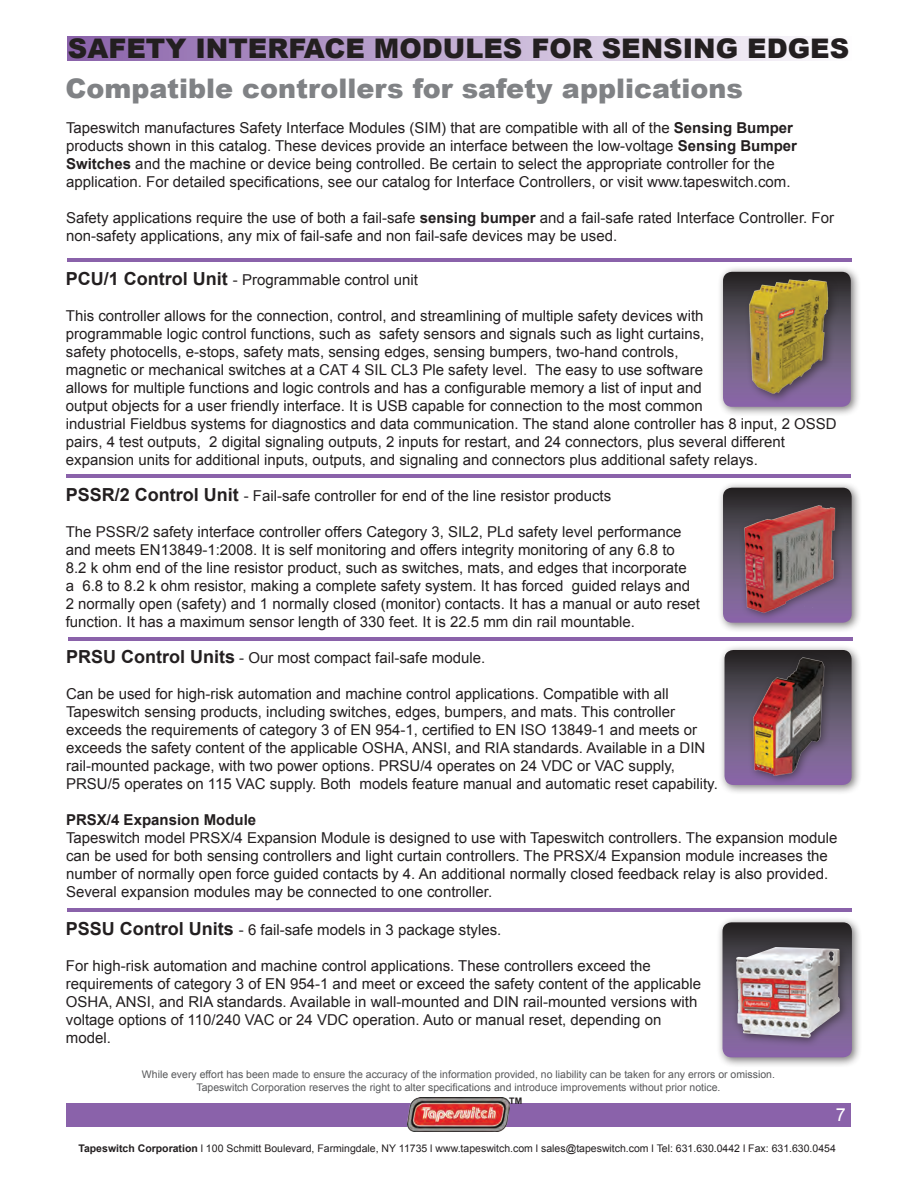
<style>
.page{position:relative;width:918px;height:1188px;background:#fff}
.page>*{position:absolute;margin:0;border:0;box-sizing:border-box;transform-origin:0 0}
.t1{font:900 27px "Arial";color:#808285}
.t2{font:900 27px "Arial";color:#231f20}
.t3{font:18px "Arial";color:#fff}
.t4{font:15px/18px "Arial";color:#231f20}
.t5{font:700 15px "Arial";color:#231f20}
.t6{font:10.5px/12.6px "Arial";color:#57585a;text-align:center}
.t7{font:10.5px "Arial";color:#231f20}
.t8{font:700 9px "Arial";color:#231f20}
.s1{font-weight:700}
.s2{font-weight:700;font-size:18px}
</style>
<div class="page">
<div style="left:67px;top:36px;width:785px;height:25px;background:linear-gradient(to right,#8961aa,#fefdfe)"></div>
<div style="left:66px;top:1103px;width:785px;height:23px;background:#8a62aa"></div>
<img style="left:408px;top:1097px;width:101px;height:35px">
<hr style="left:67px;top:259px;width:785px;height:3px;background:#8a62aa">
<hr style="left:66px;top:475px;width:785px;height:3px;background:#8a62aa">
<hr style="left:68px;top:637px;width:784px;height:3px;background:#8a62aa">
<div style="left:717px;top:266px;width:144px;height:151px;background:#231f20;opacity:.6"></div>
<svg style="left:723px;top:272px;width:128px;height:135px;background:#5f526b"></svg>
<div style="left:744px;top:276px;width:95px;height:129px;background:#8964a7"></div>
<img style="left:735px;top:277px;width:104px;height:125px">
<hr style="left:67px;top:908px;width:785px;height:4px;background:#8a62aa">
<div style="left:717px;top:482px;width:145px;height:151px;background:#231f20;opacity:.6"></div>
<img style="left:723px;top:488px;width:129px;height:135px">
<div style="left:718px;top:644px;width:144px;height:152px;background:#231f20;opacity:.6"></div>
<img style="left:725px;top:650px;width:127px;height:135px">
<div style="left:716px;top:916px;width:146px;height:152px;background:#231f20;opacity:.6"></div>
<svg style="left:723px;top:922px;width:129px;height:135px;background:#52455c"></svg>
<div style="left:730px;top:941px;width:120px;height:107px;background:#231f20;opacity:.6"></div>
<img style="left:736px;top:947px;width:104px;height:91px">
<h1 class="t2" style="left:68px;top:29px;width:783px">SAFETY INTERFACE MODULES FOR SENSING EDGES</h1>
<h1 class="t1" style="left:66px;top:69px;width:679px">Compatible controllers for safety applications</h1>
<p class="t4" style="left:66px;top:119px;width:732px">Tapeswitch manufactures Safety Interface Modules (SIM) that are compatible with all of the <span class="s1">Sensing Bumper </span>products shown in this catalog. These devices provide an interface between the low-voltage <span class="s1">Sensing Bumper Switches</span> and the machine or device being controlled. Be certain to select the appropriate controller for the application. For detailed specifications, see our catalog for Interface Controllers, or visit www.tapeswitch.com.</p>
<p class="t4" style="left:66px;top:209px;width:769px">Safety applications require the use of both a fail-safe <span class="s1">sensing bumper</span> and a fail-safe rated Interface Controller. For non-safety applications, any mix of fail-safe and non fail-safe devices may be used.</p>
<p class="t4" style="left:66px;top:271px;width:354px"><span class="s2">PCU/1 Control Unit</span> - Programmable control unit</p>
<p class="t4" style="left:66px;top:307px;width:772px">This controller allows for the connection, control, and streamlining of multiple safety devices with<br>programmable logic control functions, such as safety sensors and signals such as light curtains,<br>safety photocells, e-stops, safety mats, sensing edges, sensing bumpers, two-hand controls,<br>magnetic or mechanical switches at a CAT 4 SIL CL3 Ple safety level. The easy to use software<br>allows for multiple functions and logic controls and has a configurable memory a list of input and<br>output objects for a user friendly interface. It is USB capable for connection to the most common<br>industrial Fieldbus systems for diagnostics and data communication. The stand alone controller has 8 input, 2 OSSD pairs, 4 test outputs, 2 digital signaling outputs, 2 inputs for restart, and 24 connectors, plus several different expansion units for additional inputs, outputs, and signaling and connectors plus additional safety relays.</p>
<p class="t4" style="left:66px;top:487px;width:547px"><span class="s2">PSSR/2 Control Unit</span> - Fail-safe controller for end of the line resistor products</p>
<p class="t4" style="left:66px;top:523px;width:636px">The PSSR/2 safety interface controller offers Category 3, SIL2, PLd safety level performance and meets EN13849-1:2008. It is self monitoring and offers integrity monitoring of any 6.8 to<br>8.2 k ohm end of the line resistor product, such as switches, mats, and edges that incorporate<br>a 6.8 to 8.2 k ohm resistor, making a complete safety system. It has forced guided relays and 2 normally open (safety) and 1 normally closed (monitor) contacts. It has a manual or auto reset function. It has a maximum sensor length of 330 feet. It is 22.5 mm din rail mountable.</p>
<p class="t4" style="left:66px;top:649px;width:421px"><span class="s2">PRSU Control Units</span> - Our most compact fail-safe module.</p>
<p class="t4" style="left:66px;top:685px;width:653px">Can be used for high-risk automation and machine control applications. Compatible with all Tapeswitch sensing products, including switches, edges, bumpers, and mats. This controller exceeds the requirements of category 3 of EN 954-1, certified to EN ISO 13849-1 and meets or exceeds the safety content of the applicable OSHA, ANSI, and RIA standards. Available in a DIN rail-mounted package, with two power options. PRSU/4 operates on 24 VDC or VAC supply, PRSU/5 operates on 115 VAC supply. Both models feature manual and automatic reset capability.</p>
<p class="t5" style="left:66px;top:810px;width:192px">PRSX/4 Expansion Module</p>
<p class="t4" style="left:66px;top:829px;width:773px">Tapeswitch model PRSX/4 Expansion Module is designed to use with Tapeswitch controllers. The expansion module can be used for both sensing controllers and light curtain controllers. The PRSX/4 Expansion module increases the number of normally open force guided contacts by 4. An additional normally closed feedback relay is also provided.<br>Several expansion modules may be connected to one controller.</p>
<p class="t4" style="left:66px;top:921px;width:437px"><span class="s2">PSSU Control Units</span> - 6 fail-safe models in 3 package styles.</p>
<p class="t4" style="left:66px;top:957px;width:637px">For high-risk automation and machine control applications. These controllers exceed the requirements of category 3 of EN 954-1 and meet or exceed the safety content of the applicable OSHA, ANSI, and RIA standards. Available in wall-mounted and DIN rail-mounted versions with voltage options of 110/240 VAC or 24 VDC operation. Auto or manual reset, depending on model.</p>
<p class="t6" style="left:142px;top:1069px;width:635px">While every effort has been made to ensure the accuracy of the information provided, no liability can be taken for any errors or omission.<br>Tapeswitch Corporation reserves the right to alter specifications and introduce improvements without prior notice.</p>
<p class="t8" style="left:509px;top:1095px;width:14px">TM</p>
<p class="t3" style="left:836px;top:1103px;width:12px">7</p>
<p class="t7" style="left:78px;top:1141px;width:759px"><span class="s1">Tapeswitch Corporation</span> l 100 Schmitt Boulevard, Farmingdale, NY 11735 l www.tapeswitch.com l sales@tapeswitch.com l Tel: 631.630.0442 l Fax: 631.630.0454</p>
</div>
